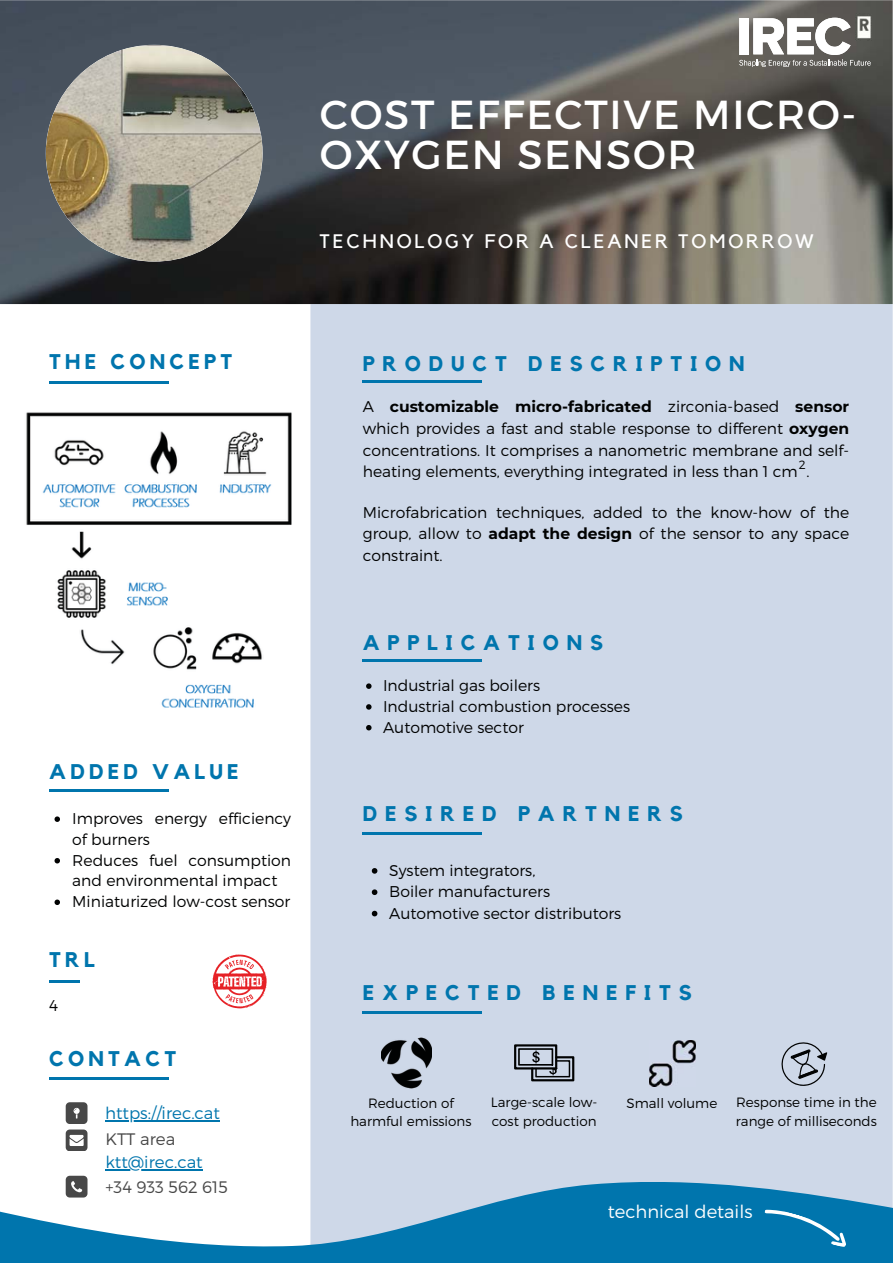
<style>
.page{position:relative;width:893px;height:1263px;background:#fff}
.page>*{position:absolute;margin:0;border:0;box-sizing:border-box;transform-origin:0 0}
.t1{font:40.5px/39.3px "Montserrat";letter-spacing:.04em;color:#fff}
.t2{font:700 21.15px "Kollektif";letter-spacing:.37em;color:#0075ad}
.t3{font:700 21.15px "Kollektif";letter-spacing:.2em;color:#0075ad}
.t4{font:19.5px "Kollektif";letter-spacing:.145em;color:#fff}
.t5{font:300 18px "Montserrat";color:#fff}
.t6{font:300 16.65px "Montserrat";color:#0075ad}
.t7{font:300 16.65px "Montserrat";color:#484848}
.t8{font:300 15.6px/20.7px "Montserrat";color:#010202}
.t9{font:300 13.5px/18.6px "Montserrat";color:#010202}
.t10{font:300 12px "Montserrat";color:#010202}
.s1{font-weight:700}
</style>
<div class="page">
<div style="left:310px;top:304px;width:583px;height:878px;background:#ced8e8"></div>
<svg style="left:0;top:1182px;width:893px;height:81px;fill:#0075ad"></svg>
<img style="left:0;top:0;width:893px;height:304px">
<img style="left:46px;top:45px;width:217px;height:217px;border-radius:50%">
<svg style="left:66px;top:1176px;width:21px;height:21px"></svg>
<svg style="left:66px;top:1102px;width:21px;height:22px"></svg>
<hr style="left:105px;top:1120px;width:115px;height:1px;background:#0075ad">
<svg style="left:66px;top:1130px;width:21px;height:21px"></svg>
<hr style="left:105px;top:1169px;width:98px;height:1px;background:#0075ad">
<svg style="left:764px;top:1210px;width:82px;height:37px;background:#1e85b6"></svg>
<hr style="left:363px;top:380px;width:119px;height:3px;background:#0075ad">
<hr style="left:49px;top:381px;width:119px;height:3px;background:#0075ad">
<hr style="left:49px;top:1077px;width:119px;height:2px;background:#0075ad">
<hr style="left:363px;top:1011px;width:119px;height:3px;background:#0075ad">
<img style="left:381px;top:1038px;width:51px;height:50px">
<img style="left:649px;top:1040px;width:46px;height:46px">
<svg style="left:514px;top:1044px;width:60px;height:37px;background:#858c96"></svg>
<svg style="left:779px;top:1040px;width:48px;height:46px;background:#aab2bf"></svg>
<hr style="left:363px;top:659px;width:119px;height:3px;background:#0075ad">
<svg style="left:366px;top:683px;width:5px;height:6px"></svg>
<svg style="left:366px;top:704px;width:5px;height:6px"></svg>
<svg style="left:366px;top:725px;width:5px;height:5px"></svg>
<img style="left:26px;top:412px;width:265px;height:296px">
<svg style="left:55px;top:816px;width:5px;height:6px"></svg>
<svg style="left:55px;top:858px;width:5px;height:5px"></svg>
<svg style="left:55px;top:900px;width:5px;height:5px"></svg>
<hr style="left:49px;top:789px;width:119px;height:2px;background:#0075ad">
<hr style="left:49px;top:980px;width:31px;height:3px;background:#0075ad">
<svg style="left:213px;top:955px;width:54px;height:54px"></svg>
<hr style="left:363px;top:832px;width:119px;height:3px;background:#0075ad">
<svg style="left:372px;top:868px;width:5px;height:6px"></svg>
<svg style="left:372px;top:889px;width:5px;height:6px"></svg>
<svg style="left:372px;top:911px;width:5px;height:5px"></svg>
<img style="left:787px;top:18px;width:28px;height:37px">
<img style="left:739px;top:18px;width:10px;height:36px">
<img style="left:753px;top:18px;width:31px;height:36px">
<img style="left:815px;top:18px;width:35px;height:37px">
<svg style="left:739px;top:60px;width:132px;height:7px"></svg>
<img style="left:855px;top:14px;width:17px;height:27px">
<h1 class="t1" style="left:320px;top:93px;width:538px">COST EFFECTIVE MICRO-<br>OXYGEN SENSOR</h1>
<p class="t4" style="left:320px;top:232px;width:495px">TECHNOLOGY FOR A CLEANER TOMORROW</p>
<h2 class="t3" style="left:49px;top:352px;width:185px">THE CONCEPT</h2>
<h2 class="t3" style="left:49px;top:762px;width:191px">ADDED VALUE</h2>
<p class="t8" style="left:72px;top:807px;width:220px">Improves energy efficiency of burners<br>Reduces fuel consumption and environmental impact<br>Miniaturized low-cost sensor</p>
<h2 class="t2" style="left:49px;top:950px;width:47px">TRL</h2>
<p class="t8" style="left:49px;top:994px;width:10px">4</p>
<h2 class="t3" style="left:49px;top:1049px;width:129px">CONTACT</h2>
<p class="t6" style="left:105px;top:1102px;width:116px">https://irec.cat</p>
<p class="t7" style="left:105px;top:1129px;width:71px">KTT area</p>
<p class="t6" style="left:105px;top:1152px;width:99px">ktt@irec.cat</p>
<p class="t7" style="left:105px;top:1176px;width:124px">+34 933 562 615</p>
<h2 class="t2" style="left:363px;top:354px;width:383px">PRODUCT DESCRIPTION</h2>
<p class="t8" style="left:363px;top:395px;width:488px;line-height:21.5px;text-align:justify">A <span class="s1">customizable micro-fabricated</span> zirconia-based <span class="s1">sensor </span>which provides a fast and stable response to different <span class="s1">oxygen </span>concentrations. It comprises a nanometric membrane and self&shy;heating elements, everything integrated in less than 1 cm .</p>
<p class="t8" style="left:363px;top:501px;width:488px;line-height:21.3px;text-align:justify">Microfabrication techniques, added to the know-how of the group, allow to <span class="s1">adapt the design</span> of the sensor to any space constraint.</p>
<p class="t10" style="left:799px;top:457px;width:8px">2</p>
<h2 class="t2" style="left:363px;top:633px;width:242px">APPLICATIONS</h2>
<p class="t8" style="left:383px;top:674px;width:248px">Industrial gas boilers<br>Industrial combustion processes<br>Automotive sector</p>
<h2 class="t2" style="left:363px;top:804px;width:321px">DESIRED PARTNERS</h2>
<p class="t8" style="left:389px;top:859px;width:234px;line-height:21.3px">System integrators,<br>Boiler manufacturers<br>Automotive sector distributors</p>
<h2 class="t2" style="left:363px;top:983px;width:330px">EXPECTED BENEFITS</h2>
<p class="t9" style="left:350px;top:1093px;width:123px;line-height:18px;text-align:center">Reduction of harmful emissions</p>
<p class="t9" style="left:491px;top:1092px;width:108px">Large-scale low-</p>
<p class="t9" style="left:626px;top:1093px;width:92px">Small volume</p>
<p class="t9" style="left:492px;top:1111px;width:106px">cost production</p>
<p class="t9" style="left:736px;top:1092px;width:143px">Response time in the range of milliseconds</p>
<p class="t5" style="left:608px;top:1200px;width:146px">technical details</p>
</div>
